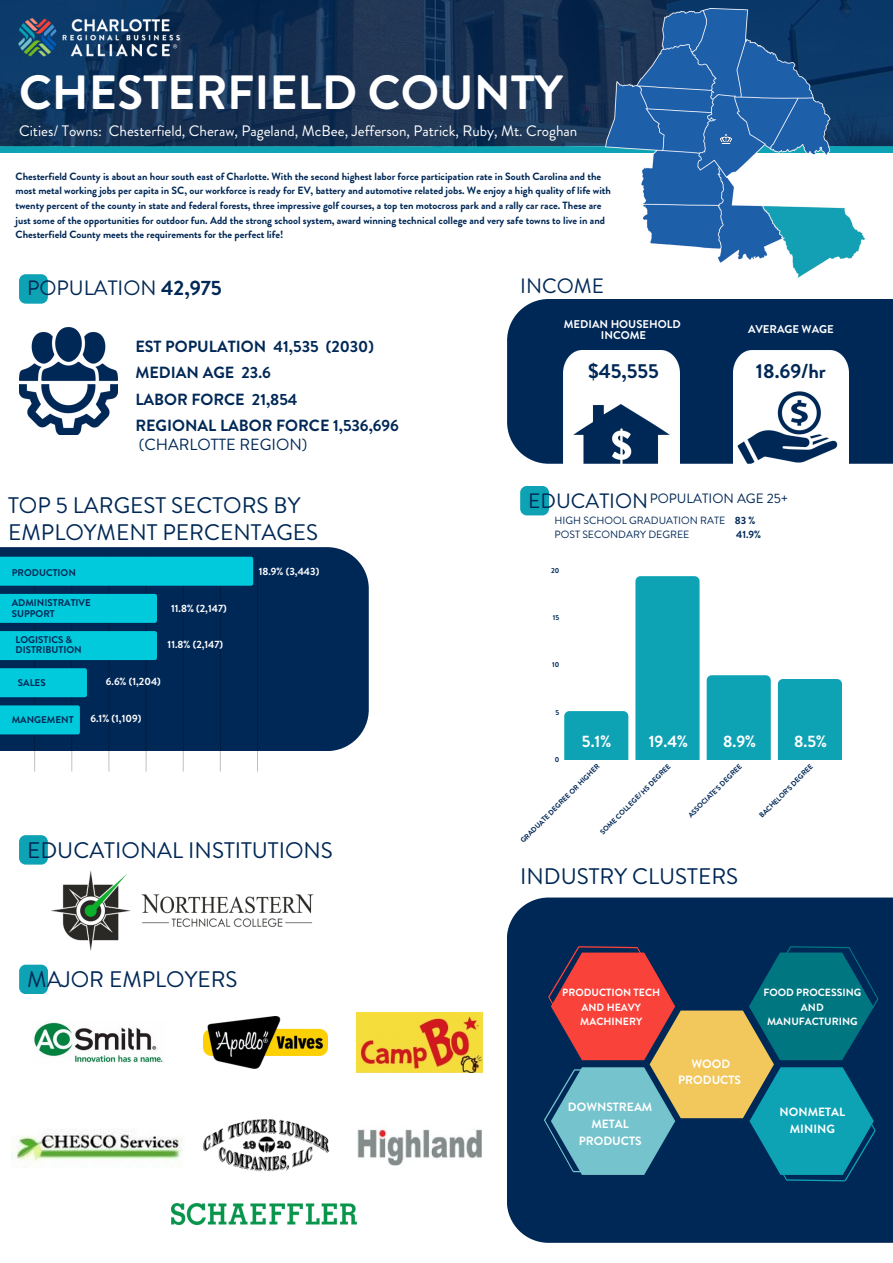
<style>
.page{position:relative;width:893px;height:1263px;background:#fff}
.page>*{position:absolute;margin:0;border:0;box-sizing:border-box;transform-origin:0 0}
.t1{font:700 48px "Brandon Grotesque";color:#fff}
.t2{font:22.5px/27px "Brandon Grotesque";color:#002856}
.t3{font:20.77px "Brandon Grotesque";color:#002856}
.t4{font:700 20.25px "Brandon Grotesque";color:#002856}
.t5{font:700 16.5px "Brandon Grotesque";color:#fff}
.t6{font:700 16.12px/19.1px "Brandon Grotesque";color:#002856}
.t7{font:15.15px "Brandon Grotesque";color:#fff}
.t8{font:13.5px "Brandon Grotesque";color:#002856}
.t9{font:700 12px/16.7px "Brandon Grotesque";color:#fff;text-align:center}
.t10{font:700 11.25px "Brandon Grotesque";color:#fff}
.t11{font:700 10.5px/14.6px "Brandon Grotesque";color:#002856}
.t12{font:700 10.5px/14.6px "Brandon Grotesque";color:#fff;text-align:center}
.t13{font:10.5px "Brandon Grotesque";color:#002856}
.t14{font:700 9.75px "Brandon Grotesque";color:#002856}
.t15{font:700 7.2px "Brandon Grotesque";color:#002856}
.s1{font-weight:700}
.s2{font-weight:400}
</style>
<div class="page">
<div style="left:0;top:0;width:893px;height:152px;background:#0da2b4"></div>
<img style="left:0;top:0;width:893px;height:147px">
<img style="left:16px;top:16px;width:166px;height:45px">
<div style="left:564px;top:711px;width:64px;height:48px;background:#0da2b4"></div>
<div style="left:635px;top:576px;width:64px;height:183px;background:#0da2b4"></div>
<div style="left:706px;top:675px;width:65px;height:84px;background:#0da2b4"></div>
<div style="left:778px;top:679px;width:64px;height:80px;background:#0da2b4"></div>
<img style="left:605px;top:8px;width:261px;height:270px">
<svg style="left:720px;top:135px;width:11px;height:9px"></svg>
<img style="left:19px;top:328px;width:98px;height:107px">
<div style="left:19px;top:274px;width:29px;height:30px;background:#0da2b4;border-radius:7px"></div>
<div style="left:0;top:547px;width:369px;height:204px;background:#002856"></div>
<hr style="left:35px;top:557px;width:1px;height:214px;background:#000;opacity:.25">
<hr style="left:72px;top:557px;width:1px;height:214px;background:#000;opacity:.25">
<hr style="left:109px;top:557px;width:1px;height:214px;background:#000;opacity:.25">
<hr style="left:146px;top:557px;width:1px;height:214px;background:#000;opacity:.25">
<hr style="left:183px;top:557px;width:1px;height:214px;background:#000;opacity:.25">
<hr style="left:220px;top:557px;width:1px;height:214px;background:#000;opacity:.25">
<hr style="left:257px;top:557px;width:1px;height:214px;background:#000;opacity:.25">
<div style="left:0;top:557px;width:253px;height:29px;background:#00cadc"></div>
<div style="left:0;top:594px;width:157px;height:29px;background:#00cadc"></div>
<div style="left:0;top:631px;width:157px;height:29px;background:#00cadc"></div>
<div style="left:0;top:668px;width:87px;height:29px;background:#00cadc"></div>
<div style="left:0;top:705px;width:80px;height:29px;background:#00cadc"></div>
<div style="left:520px;top:486px;width:29px;height:29px;background:#0da2b4;border-radius:7px"></div>
<div style="left:507px;top:299px;width:386px;height:165px;background:#002856"></div>
<img style="left:564px;top:350px;width:115px;height:114px">
<img style="left:733px;top:350px;width:115px;height:114px">
<div style="left:507px;top:897px;width:386px;height:346px;background:#002856"></div>
<svg style="left:544px;top:946px;width:335px;height:236px"></svg>
<div style="left:19px;top:965px;width:29px;height:29px;background:#0da2b4;border-radius:7px"></div>
<div style="left:19px;top:835px;width:29px;height:29px;background:#0da2b4;border-radius:7px"></div>
<img style="left:51px;top:871px;width:263px;height:80px">
<img style="left:33px;top:1022px;width:130px;height:41px">
<img style="left:203px;top:1016px;width:124px;height:53px">
<img style="left:357px;top:1129px;width:124px;height:37px">
<img style="left:11px;top:1130px;width:171px;height:37px">
<img style="left:356px;top:1012px;width:127px;height:61px">
<img style="left:203px;top:1119px;width:127px;height:52px">
<img style="left:171px;top:1203px;width:186px;height:21px">
<h3 class="t1" style="left:19px;top:59px;width:545px">CHESTERFIELD COUNTY</h3>
<p class="t7" style="left:19px;top:120px;width:560px">Cities/ Towns: Chesterfield, Cheraw, Pageland, McBee, Jefferson, Patrick, Ruby, Mt. Croghan</p>
<p class="t11" style="left:16px;top:169px;width:597px">Chesterfield County is about an hour south east of Charlotte. With the second highest labor force participation rate in South Carolina and the most metal working jobs per capita in SC, our workforce is ready for EV, battery and automotive related jobs. We enjoy a high quality of life with twenty percent of the county in state and federal forests, three impressive golf courses, a top ten motocross park and a rally car race. These are just some of the opportunities for outdoor fun. Add the strong school system, award winning technical college and very safe towns to live in and Chesterfield County meets the requirements for the perfect life!</p>
<h3 class="t3" style="left:27px;top:273px;width:196px">POPULATION <span class="s1">42,975</span></h3>
<p class="t6" style="left:135px;top:337px;width:240px">EST POPULATION 41,535 (2030)</p>
<h1 class="t6" style="left:135px;top:363px;width:137px">MEDIAN AGE 23.6</h1>
<p class="t6" style="left:135px;top:390px;width:164px">LABOR FORCE 21,854</p>
<p class="t6" style="left:135px;top:416px;width:265px">REGIONAL LABOR FORCE 1,536,696 <span class="s2">(CHARLOTTE REGION)</span></p>
<p class="t2" style="left:8px;top:492px;width:311px">TOP 5 LARGEST SECTORS BY<br>EMPLOYMENT PERCENTAGES</p>
<h2 class="t14" style="left:12px;top:566px;width:66px">PRODUCTION</h2>
<p class="t14" style="left:12px;top:596px;width:81px">ADMINISTRATIVE</p>
<p class="t14" style="left:12px;top:606px;width:45px">SUPPORT</p>
<p class="t12" style="left:171px;top:601px;width:57px">11.8% (2,147)</p>
<p class="t14" style="left:16px;top:633px;width:58px">LOGISTICS &amp;</p>
<p class="t14" style="left:16px;top:643px;width:68px">DISTRIBUTION</p>
<p class="t14" style="left:18px;top:675px;width:29px">SALES</p>
<p class="t14" style="left:12px;top:712px;width:63px">MANGEMENT</p>
<p class="t12" style="left:90px;top:711px;width:52px">6.1% (1,109)</p>
<p class="t12" style="left:168px;top:638px;width:57px">11.8% (2,147)</p>
<p class="t12" style="left:106px;top:674px;width:56px">6.6% (1,204)</p>
<p class="t12" style="left:259px;top:564px;width:62px">18.9% (3,443)</p>
<h5 class="t2" style="left:27px;top:837px;width:307px">EDUCATIONAL INSTITUTIONS</h5>
<p class="t2" style="left:27px;top:966px;width:212px">MAJOR EMPLOYERS</p>
<p class="t3" style="left:520px;top:271px;width:85px">INCOME</p>
<h5 class="t10" style="left:564px;top:316px;width:118px">MEDIAN HOUSEHOLD</h5>
<h6 class="t10" style="left:601px;top:327px;width:47px">INCOME</h6>
<h5 class="t4" style="left:588px;top:357px;width:72px">$45,555</h5>
<h2 class="t10" style="left:748px;top:321px;width:87px">AVERAGE WAGE</h2>
<p class="t4" style="left:756px;top:357px;width:71px">18.69/hr</p>
<p class="t3" style="left:528px;top:486px;width:121px">EDUCATION</p>
<p class="t8" style="left:650px;top:489px;width:139px">POPULATION AGE 25+</p>
<p class="t13" style="left:554px;top:513px;width:202px">HIGH SCHOOL GRADUATION RATE <span class="s1">83 %</span></p>
<p class="t13" style="left:554px;top:527px;width:136px">POST SECONDARY DEGREE</p>
<p class="t11" style="left:736px;top:528px;width:27px">41.9%</p>
<p class="t15" style="left:551px;top:565px;width:10px">20</p>
<p class="t15" style="left:553px;top:612px;width:8px">15</p>
<p class="t15" style="left:552px;top:660px;width:9px">10</p>
<p class="t15" style="left:555px;top:707px;width:5px">5</p>
<p class="t5" style="left:582px;top:729px;width:31px">5.1%</p>
<p class="t5" style="left:649px;top:729px;width:41px">19.4%</p>
<p class="t5" style="left:723px;top:729px;width:35px">8.9%</p>
<p class="t5" style="left:794px;top:729px;width:34px">8.5%</p>
<p class="t15" style="left:555px;top:754px;width:6px">0</p>
<p class="t15" style="left:518px;top:838px;width:110px;rotate:-45deg">GRADUATE DEGREE OR HIGHER</p>
<p class="t15" style="left:598px;top:830px;width:98px;rotate:-45deg">SOME COL EGE/ HS DEGREE</p>
<p class="t15" style="left:686px;top:813px;width:74px;rotate:-45deg">AS OCIATE'S DEGREE</p>
<p class="t15" style="left:757px;top:813px;width:74px;rotate:-45deg">BACHELOR'S DEGREE</p>
<h4 class="t2" style="left:520px;top:863px;width:220px">INDUSTRY CLUSTERS</h4>
<h2 class="t12" style="left:562px;top:985px;width:100px">PRODUCTION TECH<br>AND HEAVY<br>MACHINERY</h2>
<p class="t9" style="left:568px;top:1099px;width:86px">DOWNSTREAM<br>METAL<br>PRODUCTS</p>
<h2 class="t9" style="left:678px;top:1055px;width:64px">WOOD<br>PRODUCTS</h2>
<h2 class="t12" style="left:763px;top:985px;width:99px">FOOD PROCESSING<br>AND<br>MANUFACTURING</h2>
<p class="t9" style="left:779px;top:1103px;width:67px">NONMETAL<br>MINING</p>
</div>
